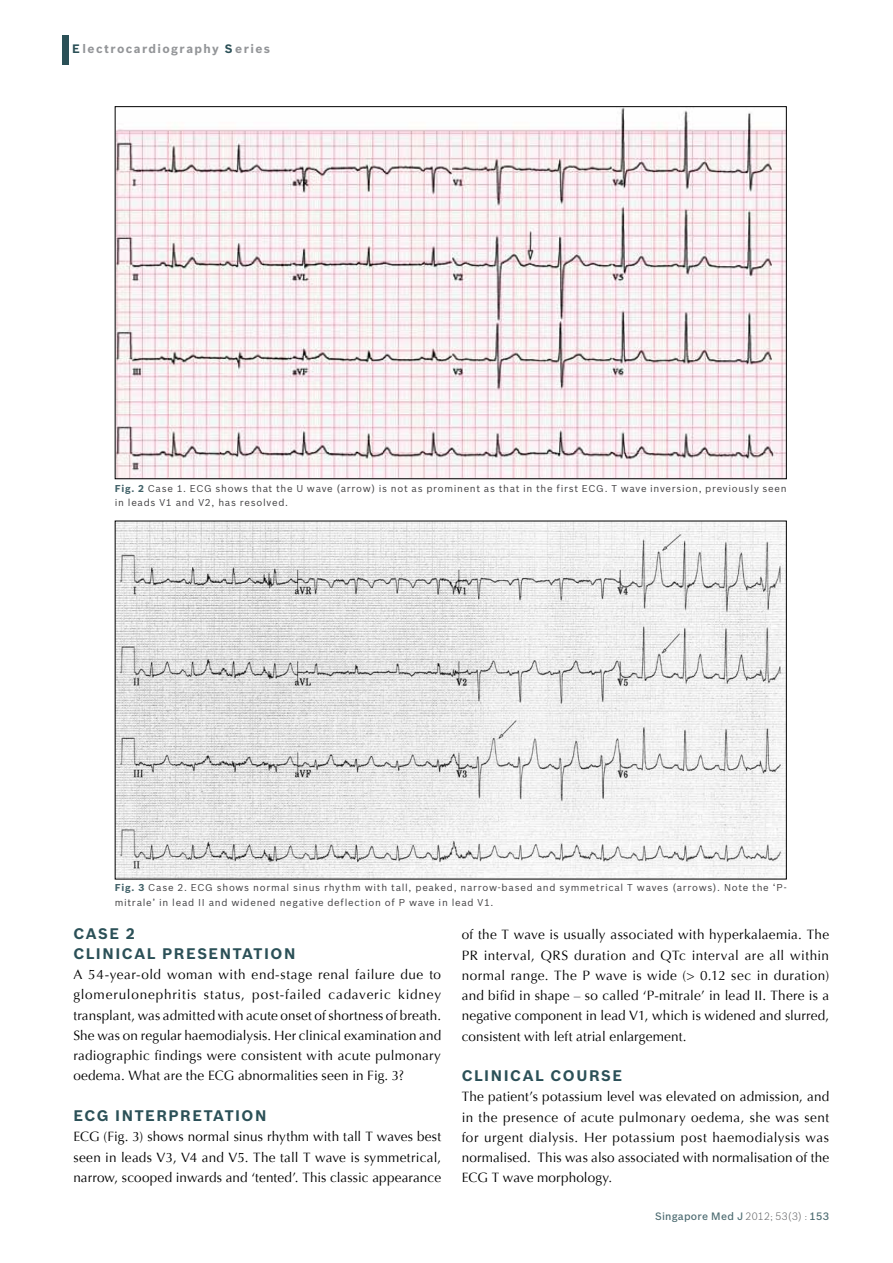
<style>
.page{position:relative;width:893px;height:1263px;background:#fff}
.page>*{position:absolute;margin:0;border:0;box-sizing:border-box;transform-origin:0 0}
.t1{font:700 15px/20.2px "Bosch Sans";letter-spacing:.1em;color:#2b5057}
.t2{font:13.5px/20.2px "Optima";letter-spacing:.01em;color:#000;text-align:justify}
.t3{font:700 12px "Bosch Sans";letter-spacing:.115em;color:#939598}
.t4{font:500 10.5px "Bosch Sans";letter-spacing:.02em;color:#4b6a70}
.t5{font:9.75px/14.2px "Bosch Sans";letter-spacing:.07em;color:#414042}
.s1{color:#2b5057}
.s2{font-weight:700;color:#406168}
.s3{font-weight:300;color:#636466}
</style>
<div class="page">
<div style="left:63px;top:35px;width:6px;height:29px;background:#2b5057"></div>
<img style="left:117px;top:108px;width:668px;height:369px">
<img style="left:117px;top:523px;width:668px;height:354px">
<p class="t3" style="left:72px;top:41px;width:199px"><span class="s1">E</span>lectrocardiography <span class="s1">S</span>eries</p>
<p class="t5" style="left:115px;top:481px;width:673px"><span class="s2">Fig. 2</span> Case 1. ECG shows that the U wave (arrow) is not as prominent as that in the first ECG. T wave inversion, previously seen in leads V1 and V2, has resolved.</p>
<p class="t5" style="left:115px;top:881px;width:673px"><span class="s2">Fig. 3</span> Case 2. ECG shows normal sinus rhythm with tall, peaked, narrow-based and symmetrical T waves (arrows). Note the ‘P&shy;mitrale’ in lead II and widened negative deflection of P wave in lead V1.</p>
<p class="t1" style="left:73px;top:923px;width:224px">CASE 2<br>CLINICAL PRESENTATION</p>
<p class="t2" style="left:73px;top:965px;width:369px">A 54-year-old woman with end-stage renal failure due to glomerulonephritis status, post-failed cadaveric kidney transplant, was admitted with acute onset of shortness of breath.<br>She was on regular haemodialysis. Her clinical examination and radiographic findings were consistent with acute pulmonary oedema. What are the ECG abnormalities seen in Fig. 3?</p>
<p class="t1" style="left:73px;top:1105px;width:195px">ECG INTERPRETATION</p>
<p class="t2" style="left:73px;top:1127px;width:369px">ECG (Fig. 3) shows normal sinus rhythm with tall T waves best seen in leads V3, V4 and V5. The tall T wave is symmetrical, narrow, scooped inwards and ‘tented’. This classic appearance</p>
<p class="t2" style="left:462px;top:925px;width:369px">of the T wave is usually associated with hyperkalaemia. The PR interval, QRS duration and QTc interval are all within normal range. The P wave is wide (&gt; 0.12 sec in duration) and bifid in shape – so called ‘P-mitrale’ in lead II. There is a negative component in lead V1, which is widened and slurred, consistent with left atrial enlargement.</p>
<p class="t1" style="left:462px;top:1066px;width:162px">CLINICAL COURSE</p>
<p class="t2" style="left:462px;top:1087px;width:369px">The patient’s potassium level was elevated on admission, and in the presence of acute pulmonary oedema, she was sent for urgent dialysis. Her potassium post haemodialysis was normalised. This was also associated with normalisation of the ECG T wave morphology.</p>
<p class="t4" style="left:655px;top:1210px;width:176px">Singapore Med J <span class="s3">2012; 53(3) :</span> 153</p>
</div>
